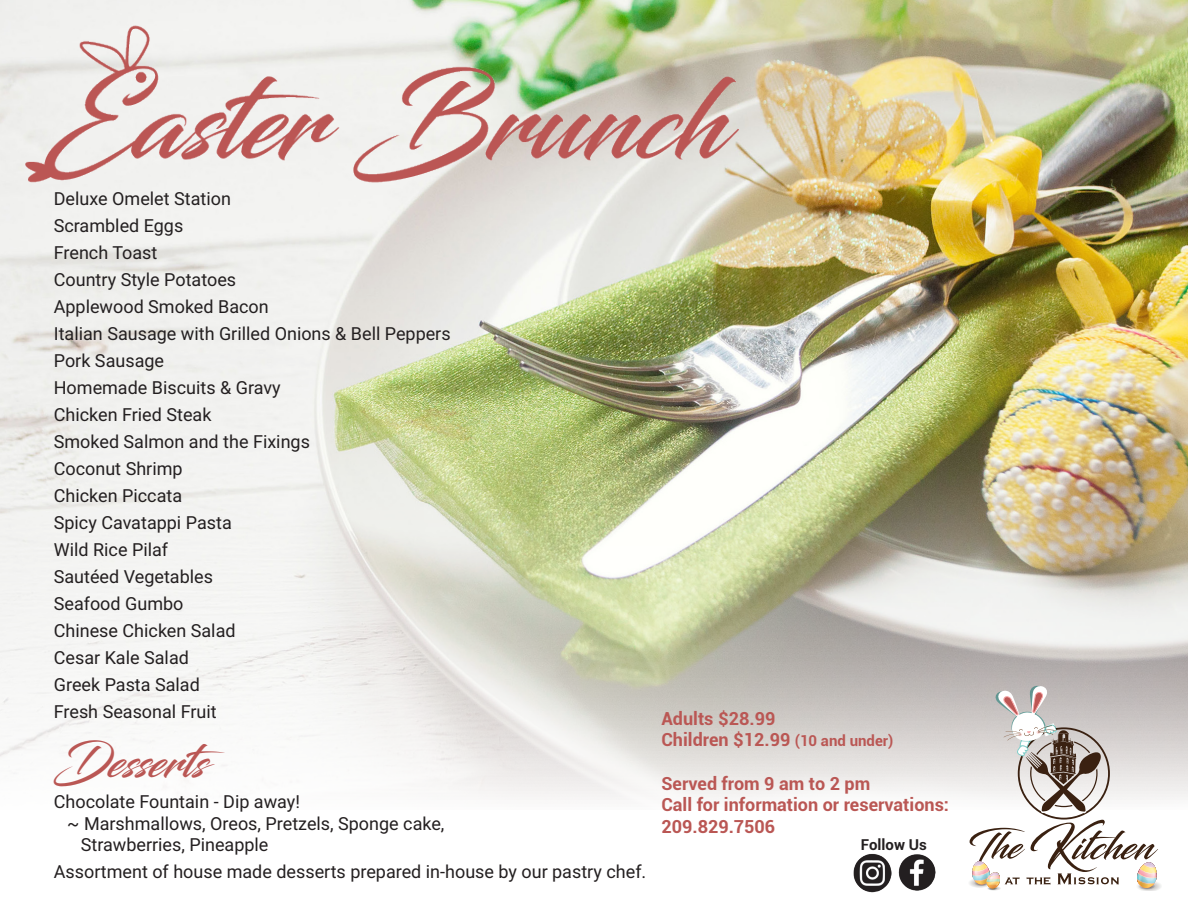
<style>
.page{position:relative;width:1188px;height:918px;background:#fff}
.page>*{position:absolute;margin:0;border:0;box-sizing:border-box;transform-origin:0 0}
.t1{font:45px "Blacksword";color:#ba5754}
.t2{font:18px "Roboto";color:#231f20}
.t3{font:700 18px "Roboto";color:#ba5754}
.t4{font:700 15px "Roboto";color:#231f20}
.s1{font-size:15px}
</style>
<div class="page">
<img style="left:0;top:0;width:1188px;height:800px">
<img style="left:2px;top:9px;width:765px;height:192px">
<svg style="left:967px;top:685px;width:194px;height:206px"></svg>
<img style="left:898px;top:854px;width:38px;height:37px">
<img style="left:854px;top:854px;width:38px;height:38px">
<p class="t2" style="left:54px;top:186px;width:179px">Deluxe Omelet Station</p>
<p class="t2" style="left:54px;top:213px;width:131px">Scrambled Eggs</p>
<p class="t2" style="left:54px;top:240px;width:105px">French Toast</p>
<p class="t2" style="left:54px;top:267px;width:184px">Country Style Potatoes</p>
<p class="t2" style="left:54px;top:294px;width:216px">Applewood Smoked Bacon</p>
<p class="t2" style="left:54px;top:321px;width:398px">Italian Sausage with Grilled Onions &amp; Bell Peppers</p>
<p class="t2" style="left:54px;top:348px;width:112px">Pork Sausage</p>
<p class="t2" style="left:54px;top:375px;width:228px">Homemade Biscuits &amp; Gravy</p>
<p class="t2" style="left:54px;top:402px;width:159px">Chicken Fried Steak</p>
<p class="t2" style="left:54px;top:429px;width:258px">Smoked Salmon and the Fixings</p>
<p class="t2" style="left:54px;top:456px;width:130px">Coconut Shrimp</p>
<p class="t2" style="left:54px;top:483px;width:130px">Chicken Piccata</p>
<p class="t2" style="left:54px;top:510px;width:180px">Spicy Cavatappi Pasta</p>
<p class="t2" style="left:54px;top:537px;width:116px">Wild Rice Pilaf</p>
<p class="t2" style="left:54px;top:564px;width:161px">Sautéed Vegetables</p>
<p class="t2" style="left:54px;top:591px;width:131px">Seafood Gumbo</p>
<p class="t2" style="left:54px;top:618px;width:183px">Chinese Chicken Salad</p>
<p class="t2" style="left:54px;top:645px;width:137px">Cesar Kale Salad</p>
<p class="t2" style="left:54px;top:672px;width:148px">Greek Pasta Salad</p>
<p class="t2" style="left:54px;top:699px;width:164px">Fresh Seasonal Fruit</p>
<p class="t1" style="left:54px;top:735px;width:173px">Desserts</p>
<p class="t2" style="left:54px;top:789px;width:248px">Chocolate Fountain - Dip away!</p>
<p class="t2" style="left:67px;top:811px;width:379px">~ Marshmallows, Oreos, Pretzels, Sponge cake,</p>
<p class="t2" style="left:81px;top:832px;width:189px">Strawberries, Pineapple</p>
<p class="t2" style="left:54px;top:859px;width:594px">Assortment of house made desserts prepared in-house by our pastry chef.</p>
<p class="t3" style="left:662px;top:706px;width:115px">Adults $28.99</p>
<p class="t3" style="left:662px;top:727px;width:233px">Children $12.99 <span class="s1">(10 and under)</span></p>
<p class="t3" style="left:662px;top:771px;width:210px">Served from 9 am to 2 pm</p>
<p class="t3" style="left:662px;top:792px;width:289px">Call for information or reservations:</p>
<p class="t3" style="left:662px;top:814px;width:115px">209.829.7506</p>
<p class="t4" style="left:861px;top:834px;width:67px">Follow Us</p>
</div>
